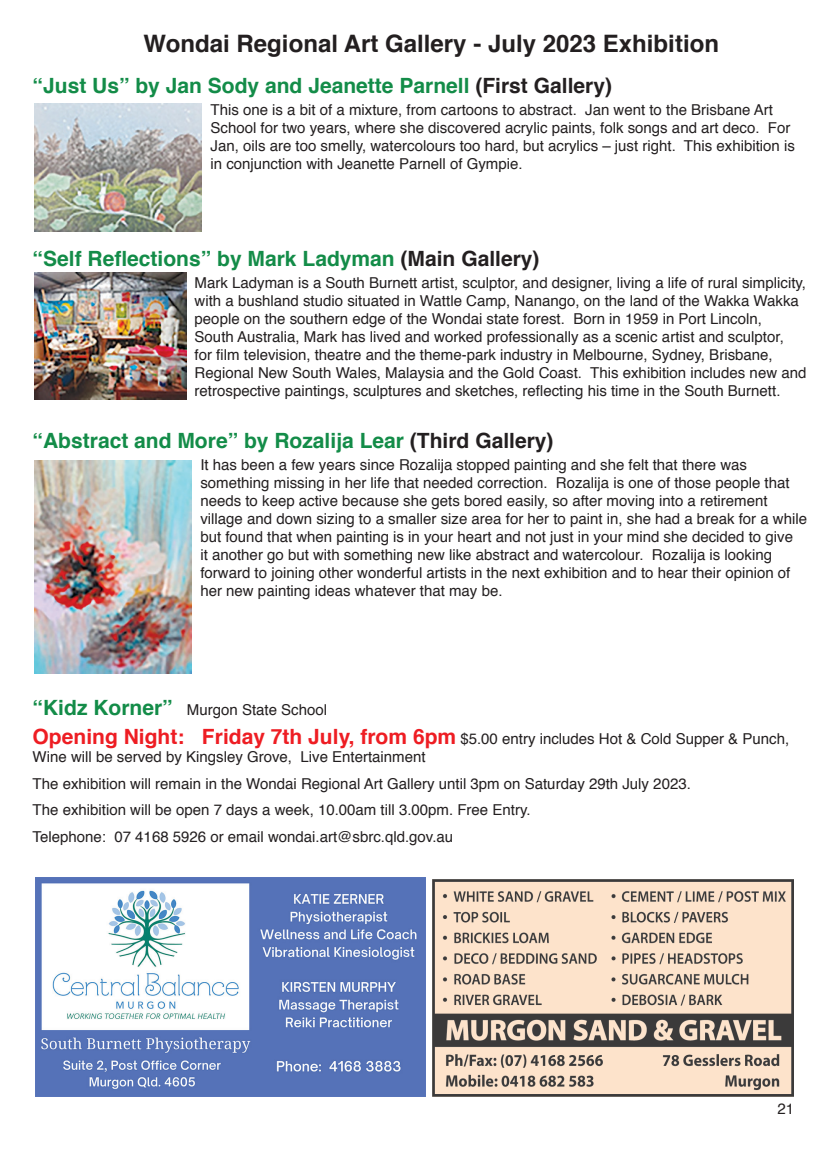
<style>
.page{position:relative;width:830px;height:1149px;background:#fff}
.page>*{position:absolute;margin:0;border:0;box-sizing:border-box;transform-origin:0 0}
.t1{font:700 24px "Helvetica";color:#231f20}
.t2{font:700 21px "Helvetica";color:#138c48}
.t3{font:15px/18px "Helvetica";color:#231f20}
.s1{color:#231f20}
.s2{font-weight:700;font-size:21px;color:#138c48}
.s3{font-weight:700;font-size:21px;color:#ee1d23}
</style>
<div class="page">
<img style="left:432px;top:879px;width:360px;height:217px">
<img style="left:35px;top:877px;width:390px;height:219px">
<img style="left:34px;top:103px;width:168px;height:128px">
<img style="left:34px;top:272px;width:152px;height:128px">
<img style="left:34px;top:460px;width:158px;height:213px">
<h1 class="t1" style="left:143px;top:24px;width:576px">Wondai Regional Art Gallery - July 2023 Exhibition</h1>
<h2 class="t2" style="left:33px;top:69px;width:580px">“Just Us” by Jan Sody and Jeanette Parnell <span class="s1">(First Gallery)</span></h2>
<p class="t3" style="left:210px;top:101px;width:585px">This one is a bit of a mixture, from cartoons to abstract. Jan went to the Brisbane Art School for two years, where she discovered acrylic paints, folk songs and art deco. For Jan, oils are too smelly, watercolours too hard, but acrylics – just right. This exhibition is in conjunction with Jeanette Parnell of Gympie.</p>
<h2 class="t2" style="left:33px;top:241px;width:508px">“Self Reflections” by Mark Ladyman <span class="s1">(Main Gallery)</span></h2>
<p class="t3" style="left:194px;top:274px;width:613px">Mark Ladyman is a South Burnett artist, sculptor, and designer, living a life of rural simplicity, with a bushland studio situated in Wattle Camp, Nanango, on the land of the Wakka Wakka people on the southern edge of the Wondai state forest. Born in 1959 in Port Lincoln,<br>South Australia, Mark has lived and worked professionally as a scenic artist and sculptor,<br>for film television, theatre and the theme-park industry in Melbourne, Sydney, Brisbane, Regional New South Wales, Malaysia and the Gold Coast. This exhibition includes new and retrospective paintings, sculptures and sketches, reflecting his time in the South Burnett.</p>
<h2 class="t2" style="left:33px;top:423px;width:522px">“Abstract and More” by Rozalija Lear <span class="s1">(Third Gallery)</span></h2>
<p class="t3" style="left:200px;top:456px;width:608px">It has been a few years since Rozalija stopped painting and she felt that there was something missing in her life that needed correction. Rozalija is one of those people that needs to keep active because she gets bored easily, so after moving into a retirement village and down sizing to a smaller size area for her to paint in, she had a break for a while but found that when painting is in your heart and not just in your mind she decided to give<br>it another go but with something new like abstract and watercolour. Rozalija is looking forward to joining other wonderful artists in the next exhibition and to hear their opinion of her new painting ideas whatever that may be.</p>
<p class="t3" style="left:33px;top:695px;width:757px;line-height:29.4px"><span class="s2">“Kidz Korner”</span> Murgon State School<br><span class="s3">Opening Night: Friday 7th July, from 6pm</span> $5.00 entry includes Hot &amp; Cold Supper &amp; Punch,</p>
<p class="t3" style="left:33px;top:743px;width:659px;line-height:26.5px">Wine will be served by Kingsley Grove, Live Entertainment<br>The exhibition will remain in the Wondai Regional Art Gallery until 3pm on Saturday 29th July 2023.<br>The exhibition will be open 7 days a week, 10.00am till 3.00pm. Free Entry.<br>Telephone: 07 4168 5926 or email wondai.art@sbrc.qld.gov.au</p>
<p class="t3" style="left:777px;top:1099px;width:18px">21</p>
</div>
